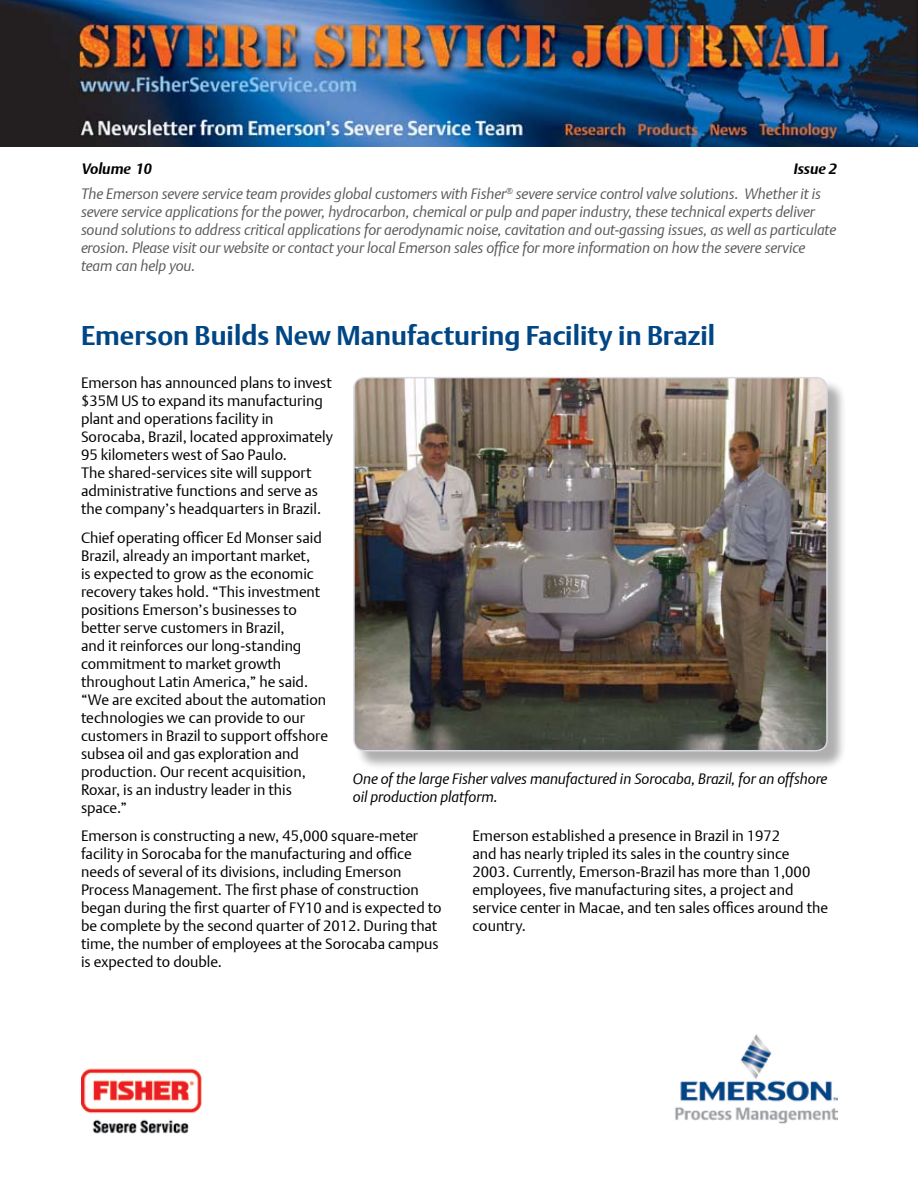
<style>
.page{position:relative;width:918px;height:1188px;background:#fff}
.page>*{position:absolute;margin:0;border:0;box-sizing:border-box;transform-origin:0 0}
.t1{font:700 27px "DTL Argo T";color:#004685}
.t2{font:15px/18px "DTL Argo T Light";color:#000}
.t3{font:italic 15px/18px "DTL Argo T Light";letter-spacing:-.005em;color:#58595b}
.t4{font:italic 15px/18px "DTL Argo T Light";letter-spacing:-.005em;color:#000}
.t5{font:italic 700 15px "DTL Argo T";color:#000}
</style>
<div class="page">
<img style="left:81px;top:1034px;width:756px;height:100px">
<img style="left:0;top:0;width:918px;height:147px">
<div style="left:355px;top:378px;width:492px;height:393px;background:#000;opacity:.32"></div>
<img style="left:354px;top:378px;width:473px;height:373px;border-radius:11px">
<div style="left:353px;top:377px;width:475px;height:375px;border:2px solid #d8d8e3;border-radius:11px"></div>
<p class="t5" style="left:82px;top:160px;width:72px">Volume 10</p>
<p class="t5" style="left:794px;top:159px;width:45px">Issue 2</p>
<p class="t3" style="left:81px;top:185px;width:757px">The Emerson severe service team provides global customers with Fisher<sup>®</sup> severe service control valve solutions. Whether it is severe service applications for the power, hydrocarbon, chemical or pulp and paper industry, these technical experts deliver sound solutions to address critical applications for aerodynamic noise, cavitation and out-gassing issues, as well as particulate erosion. Please visit our website or contact your local Emerson sales office for more information on how the severe service team can help you.</p>
<h1 class="t1" style="left:81px;top:319px;width:636px">Emerson Builds New Manufacturing Facility in Brazil</h1>
<p class="t2" style="left:81px;top:374px;width:253px">Emerson has announced plans to invest $35M US to expand its manufacturing plant and operations facility in Sorocaba, Brazil, located approximately 95 kilometers west of Sao Paulo.<br>The shared-services site will support administrative functions and serve as the company’s headquarters in Brazil.</p>
<p class="t2" style="left:81px;top:529px;width:249px">Chief operating officer Ed Monser said Brazil, already an important market,<br>is expected to grow as the economic recovery takes hold. “This investment positions Emerson’s businesses to better serve customers in Brazil,<br>and it reinforces our long-standing commitment to market growth throughout Latin America,” he said. “We are excited about the automation technologies we can provide to our customers in Brazil to support offshore subsea oil and gas exploration and production. Our recent acquisition, Roxar, is an industry leader in this space.”</p>
<p class="t4" style="left:353px;top:770px;width:476px">One of the large Fisher valves manufactured in Sorocaba, Brazil, for an offshore oil production platform.</p>
<p class="t2" style="left:81px;top:827px;width:362px">Emerson is constructing a new, 45,000 square-meter facility in Sorocaba for the manufacturing and office needs of several of its divisions, including Emerson Process Management. The first phase of construction began during the first quarter of FY10 and is expected to be complete by the second quarter of 2012. During that time, the number of employees at the Sorocaba campus is expected to double.</p>
<p class="t2" style="left:472px;top:827px;width:357px">Emerson established a presence in Brazil in 1972<br>and has nearly tripled its sales in the country since 2003. Currently, Emerson-Brazil has more than 1,000 employees, five manufacturing sites, a project and service center in Macae, and ten sales offices around the country.</p>
</div>
